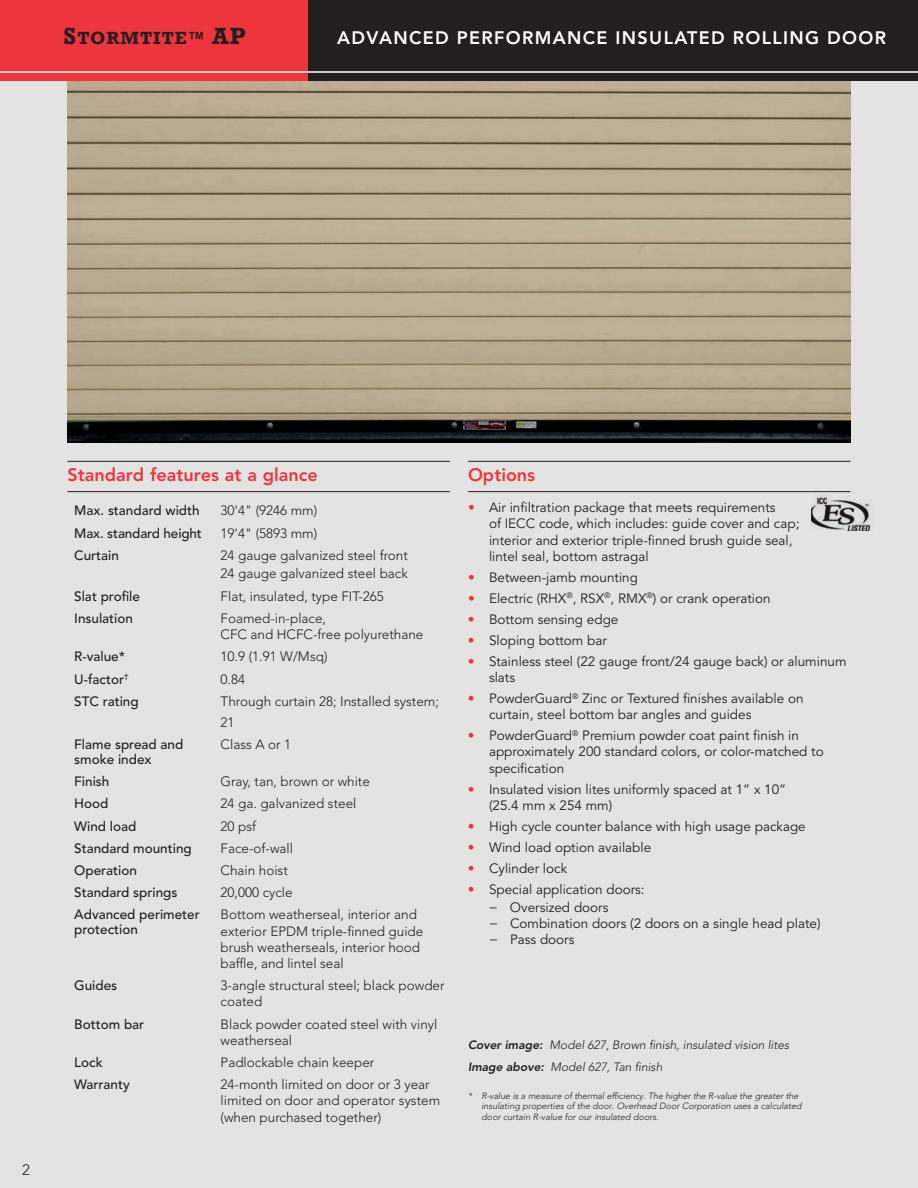
<style>
.page{position:relative;width:918px;height:1188px;background:#fff}
.page>*{position:absolute;margin:0;border:0;box-sizing:border-box;transform-origin:0 0}
.t1{font:800 18px "Avenir LT Std";letter-spacing:.075em;color:#fff}
.t2{font:800 18px "Avenir LT Std";color:#ee343d}
.t3{font:700 18px "Rockwell";letter-spacing:.05em;color:#231f20}
.t4{font:300 15px "Avenir LT Std";color:#231f20}
.t5{font:13.5px/16.2px "Avenir LT Std";color:#231f20}
.t6{font:300 13.5px/16.2px "Avenir LT Std";color:#231f20}
.t7{font:500 13.5px/15px "Avenir LT Std";color:#231f20}
.t8{font:italic 300 12px/21.1px "Avenir LT Std";color:#231f20}
.t9{font:italic 300 9px/10.5px "Avenir LT Std";color:#231f20}
.s1{font-size:24px}
.s2{font-weight:400}
.s3{color:#ee343d}
.s4{font-weight:800}
</style>
<div class="page">
<div style="left:0;top:55px;width:918px;height:1133px;background:#e2e3e2"></div>
<img style="left:68px;top:81px;width:782px;height:362px">
<div style="left:0;top:0;width:918px;height:81px;background:#ee343d"></div>
<div style="left:309px;top:0;width:609px;height:81px;background:#231f20"></div>
<hr style="left:0;top:71px;width:918px;height:2px;background:#fff">
<hr style="left:68px;top:461px;width:382px;height:1px;background:#231f20">
<hr style="left:68px;top:491px;width:382px;height:1px;background:#231f20">
<img style="left:811px;top:494px;width:61px;height:36px">
<hr style="left:468px;top:461px;width:382px;height:1px;background:#231f20">
<hr style="left:468px;top:491px;width:382px;height:1px;background:#231f20">
<h1 class="t3" style="left:64px;top:27px;width:184px"><span class="s1">S</span>TORMTITE™ <span class="s1">AP</span></h1>
<h1 class="t1" style="left:337px;top:27px;width:550px">ADVANCED PERFORMANCE INSULATED ROLLING DOOR</h1>
<p class="t4" style="left:22px;top:1161px;width:9px">2</p>
<h1 class="t2" style="left:68px;top:464px;width:252px">Standard features at a glance</h1>
<p class="t7" style="left:74px;top:503px;width:127px">Max. standard width</p>
<p class="t6" style="left:221px;top:503px;width:98px">30'4" (9246 mm)</p>
<p class="t7" style="left:74px;top:526px;width:129px">Max. standard height</p>
<p class="t6" style="left:221px;top:526px;width:98px">19'4" (5893 mm)</p>
<p class="t7" style="left:74px;top:549px;width:46px">Curtain</p>
<p class="t6" style="left:221px;top:547px;width:189px;line-height:18px">24 gauge galvanized steel front<br>24 gauge galvanized steel back</p>
<p class="t7" style="left:74px;top:589px;width:67px">Slat profile</p>
<p class="t6" style="left:221px;top:588px;width:165px">Flat, insulated, type FIT-265</p>
<p class="t7" style="left:74px;top:611px;width:60px">Insulation</p>
<p class="t6" style="left:221px;top:610px;width:204px">Foamed-in-place,<br>CFC and HCFC-free polyurethane</p>
<p class="t7" style="left:74px;top:649px;width:52px">R-value*</p>
<p class="t6" style="left:221px;top:649px;width:108px">10.9 (1.91 W/Msq)</p>
<p class="t7" style="left:74px;top:672px;width:56px">U-factor<sup>†</sup></p>
<p class="t6" style="left:221px;top:671px;width:26px">0.84</p>
<p class="t7" style="left:74px;top:694px;width:66px">STC rating</p>
<p class="t6" style="left:221px;top:691px;width:220px;line-height:21px">Through curtain 28; Installed system;<br>21</p>
<p class="t7" style="left:74px;top:737px;width:111px">Flame spread and smoke index</p>
<p class="t6" style="left:221px;top:736px;width:72px">Class A or 1</p>
<p class="t7" style="left:74px;top:774px;width:37px">Finish</p>
<p class="t6" style="left:221px;top:773px;width:151px">Gray, tan, brown or white</p>
<p class="t7" style="left:74px;top:797px;width:36px">Hood</p>
<p class="t6" style="left:221px;top:796px;width:137px">24 ga. galvanized stee<span class="s2">l</span></p>
<p class="t7" style="left:74px;top:819px;width:64px">Wind load</p>
<p class="t6" style="left:221px;top:818px;width:37px">20 psf</p>
<p class="t7" style="left:74px;top:841px;width:119px">Standard mounting</p>
<p class="t6" style="left:221px;top:840px;width:74px">Face-of-wall</p>
<p class="t7" style="left:74px;top:863px;width:64px">Operation</p>
<p class="t6" style="left:221px;top:862px;width:69px">Chain hoist</p>
<p class="t7" style="left:74px;top:885px;width:105px">Standard springs</p>
<p class="t6" style="left:221px;top:884px;width:74px">20,000 cycle</p>
<p class="t7" style="left:74px;top:908px;width:127px">Advanced perimeter protection</p>
<p class="t6" style="left:221px;top:907px;width:204px">Bottom weatherseal, interior and exterior EPDM triple-finned guide brush weatherseals, interior hood baffle, and lintel seal</p>
<p class="t7" style="left:74px;top:978px;width:44px">Guides</p>
<p class="t6" style="left:221px;top:977px;width:226px">3-angle structural steel; black powder coated</p>
<p class="t7" style="left:74px;top:1017px;width:72px">Bottom bar</p>
<p class="t6" style="left:221px;top:1016px;width:218px">Black powder coated steel with vinyl weatherseal</p>
<p class="t7" style="left:74px;top:1055px;width:30px">Lock</p>
<p class="t6" style="left:221px;top:1054px;width:155px">Padlockable chain keeper</p>
<p class="t7" style="left:74px;top:1077px;width:57px">Warranty</p>
<p class="t6" style="left:221px;top:1077px;width:221px">24-month limited on door or 3 year limited on door and operator system (when purchased together)</p>
<h1 class="t2" style="left:468px;top:464px;width:69px">Options</h1>
<p class="t5" style="left:489px;top:500px;width:312px;text-indent:-21px"><span class="s3">•</span> Air infiltration package that meets requirements<br>of IECC code, which includes: guide cover and cap; interior and exterior triple-finned brush guide seal, lintel seal, bottom astragal</p>
<p class="t5" style="left:468px;top:569px;width:172px"><span class="s3">•</span> Between-jamb mounting</p>
<p class="t5" style="left:468px;top:590px;width:304px"><span class="s3">•</span> Electric (RHX<sup>®</sup>, RSX<sup>®</sup>, RMX<sup>®</sup>) or crank operation</p>
<p class="t5" style="left:468px;top:611px;width:152px"><span class="s3">•</span> Bottom sensing edge</p>
<p class="t5" style="left:468px;top:633px;width:140px"><span class="s3">•</span> Sloping bottom bar</p>
<p class="t5" style="left:489px;top:654px;width:359px;text-indent:-21px"><span class="s3">•</span> Stainless steel (22 gauge front/24 gauge back) or aluminum slats</p>
<p class="t5" style="left:489px;top:691px;width:316px;text-indent:-21px"><span class="s3">•</span> PowderGuard<sup>®</sup> Zinc or Textured finishes available on curtain, steel bottom bar angles and guides</p>
<p class="t5" style="left:489px;top:728px;width:336px;text-indent:-21px"><span class="s3">•</span> PowderGuard<sup>®</sup> Premium powder coat paint finish in approximately 200 standard colors, or color-matched to specification</p>
<p class="t5" style="left:489px;top:781px;width:299px;text-indent:-21px"><span class="s3">•</span> Insulated vision lites uniformly spaced at 1” x 10” (25.4 mm x 254 mm)</p>
<p class="t5" style="left:468px;top:819px;width:339px"><span class="s3">•</span> High cycle counter balance with high usage package</p>
<p class="t5" style="left:468px;top:840px;width:185px"><span class="s3">•</span> Wind load option available</p>
<p class="t5" style="left:468px;top:861px;width:101px"><span class="s3">•</span> Cylinder lock</p>
<p class="t5" style="left:489px;top:881px;width:157px;line-height:18px;text-indent:-21px"><span class="s3">•</span> Special application doors: − Oversized doors</p>
<p class="t5" style="left:489px;top:916px;width:333px">− Combination doors (2 doors on a single head plate) − Pass doors</p>
<p class="t8" style="left:468px;top:1035px;width:323px"><span class="s4">Cover image:</span> Model 627, Brown finish, insulated vision lites<br><span class="s4">Image above:</span> Model 627, Tan finish</p>
<p class="t9" style="left:482px;top:1091px;width:322px;text-indent:-14px">* R-value is a measure of thermal efficiency. The higher the R-value the greater the insulating properties of the door. Overhead Door Corporation uses a calculated door curtain R-value for our insulated doors.</p>
</div>
